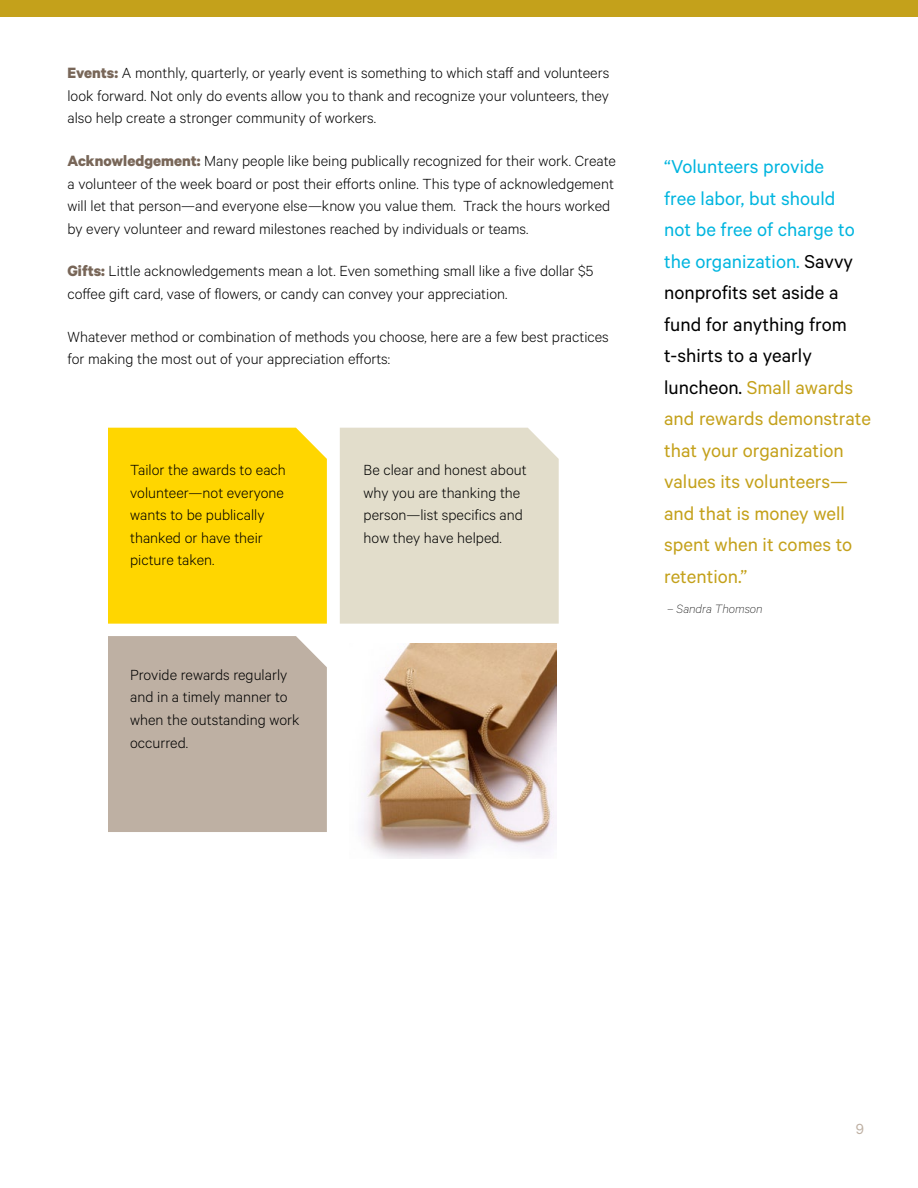
<style>
.page{position:relative;width:918px;height:1188px;background:#fff}
.page>*{position:absolute;margin:0;border:0;box-sizing:border-box;transform-origin:0 0}
.t1{font:21px/31.5px "Calibre";color:#c4a11b}
.t2{font:300 16.5px/22.5px "Calibre";color:#000}
.t3{font:16.5px "Calibre";color:#beb0a3}
.t4{font:italic 100 13.5px "Calibre";color:#000}
.s1{font-weight:700;font-size:16.8px;color:#786658}
.s2{color:#00b5df}
.s3{color:#000}
</style>
<div class="page">
<div style="left:0;top:0;width:918px;height:17px;background:#c4a11b"></div>
<img style="left:361px;top:644px;width:195px;height:214px">
<div style="left:108px;top:428px;width:219px;height:196px;background:#ffd600"></div>
<div style="left:108px;top:636px;width:219px;height:196px;background:#beb0a3"></div>
<div style="left:340px;top:428px;width:219px;height:196px;background:#e2ddcb"></div>
<p class="t2" style="left:67px;top:61px;width:543px;text-align:justify"><span class="s1">Events:</span> A monthly, quarterly, or yearly event is something to which staff and volunteers look forward. Not only do events allow you to thank and recognize your volunteers, they also help create a stronger community of workers.</p>
<p class="t2" style="left:67px;top:149px;width:550px"><span class="s1">Acknowledgement:</span> Many people like being publically recognized for their work. Create a volunteer of the week board or post their efforts online. This type of acknowledgement will let that person—and everyone else—know you value them. Track the hours worked by every volunteer and reward milestones reached by individuals or teams.</p>
<p class="t2" style="left:68px;top:259px;width:527px"><span class="s1">Gifts:</span> Little acknowledgements mean a lot. Even something small like a five dollar $5 coffee gift card, vase of flowers, or candy can convey your appreciation.</p>
<p class="t2" style="left:68px;top:325px;width:543px">Whatever method or combination of methods you choose, here are a few best practices for making the most out of your appreciation efforts:</p>
<p class="t2" style="left:130px;top:458px;width:157px">Tailor the awards to each volunteer—not everyone wants to be publically thanked or have their picture taken.</p>
<p class="t2" style="left:130px;top:663px;width:171px">Provide rewards regularly and in a timely manner to when the outstanding work occurred.</p>
<p class="t2" style="left:364px;top:458px;width:165px">Be clear and honest about why you are thanking the person—list specifics and how they have helped.</p>
<p class="t1" style="left:664px;top:150px;width:208px"><span class="s2">“Volunteers provide<br>free labor, but should<br>not be free of charge to the organization.</span> <span class="s3">Savvy nonprofits set aside a fund for anything from t-shirts to a yearly luncheon.</span> Small awards and rewards demonstrate that your organization values its volunteers— and that is money well spent when it comes to retention.”</p>
<p class="t4" style="left:667px;top:601px;width:97px">– Sandra Thomson</p>
<p class="t3" style="left:856px;top:1119px;width:10px">9</p>
</div>
